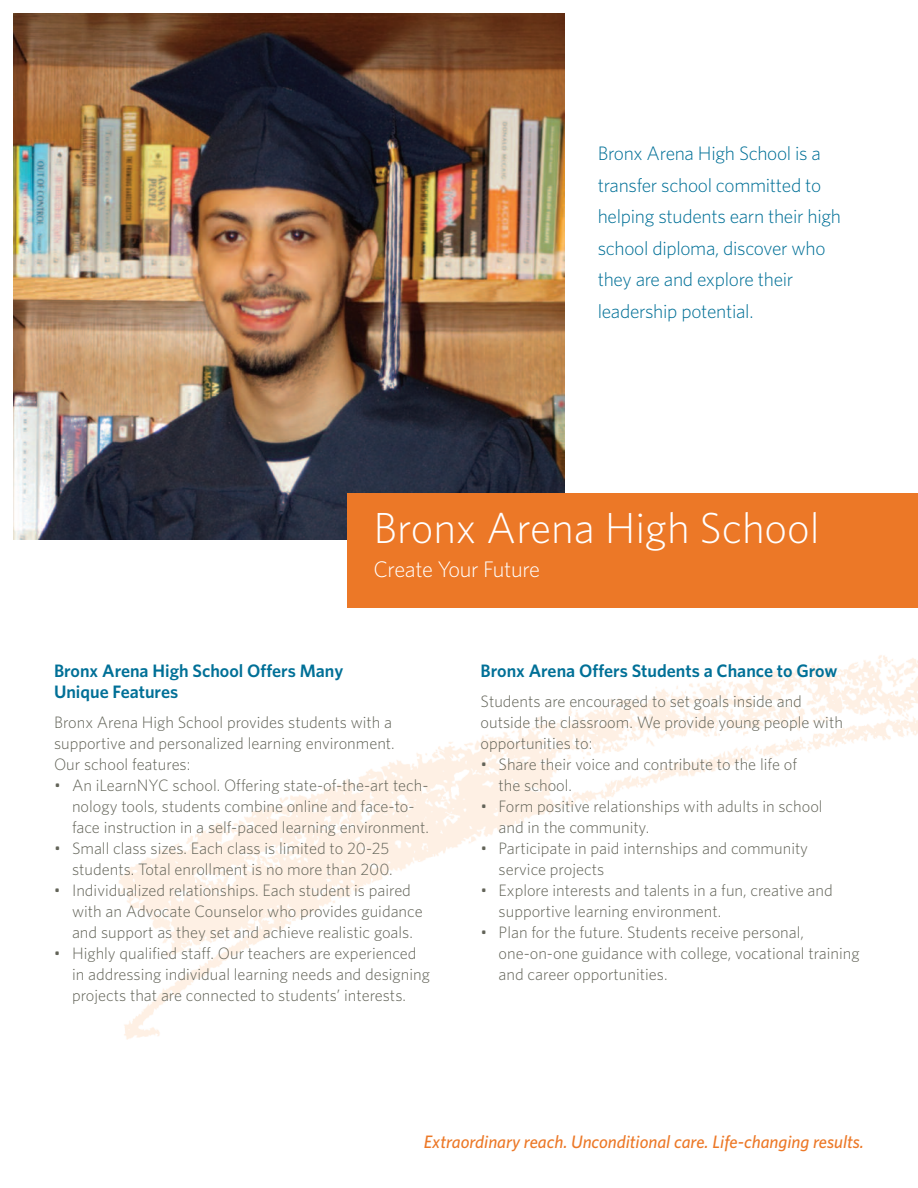
<style>
.page{position:relative;width:918px;height:1188px;background:#fff}
.page>*{position:absolute;margin:0;border:0;box-sizing:border-box;transform-origin:0 0}
.t1{font:300 43.5px "Whitney";color:#fff}
.t2{font:300 22.5px "Whitney";letter-spacing:-.015em;color:#fff}
.t3{font:300 19.5px/31.5px "Whitney";letter-spacing:-.015em;color:#007097}
.t4{font:600 18px/21px "Whitney";color:#007097}
.t5{font:italic 500 18px "Whitney";color:#ec7827}
.t6{font:300 16.5px/21px "Whitney";color:#626358}
</style>
<div class="page">
<img style="left:14px;top:14px;width:550px;height:525px">
<img style="left:117px;top:577px;width:801px;height:463px">
<div style="left:348px;top:493px;width:570px;height:114px;background:#ec7827"></div>
<p class="t3" style="left:598px;top:140px;width:245px">Bronx Arena High School is a transfer school committed to helping students earn their high school diploma, discover who they are and explore their leadership potential.</p>
<h1 class="t1" style="left:373px;top:513px;width:448px">Bronx Arena High School</h1>
<h2 class="t2" style="left:373px;top:562px;width:168px">Create Your Future</h2>
<p class="t4" style="left:54px;top:662px;width:291px">Bronx Arena High School Offers Many<br>Unique Features</p>
<p class="t6" style="left:54px;top:713px;width:342px">Bronx Arena High School provides students with a supportive and personalized learning environment.<br>Our school features:</p>
<p class="t6" style="left:72px;top:776px;width:359px;text-indent:-18px">• An iLearnNYC school. Offering state-of-the-art tech&shy;nology tools, students combine online and face-to&shy;face instruction in a self-paced learning environment.</p>
<p class="t6" style="left:54px;top:839px;width:340px;text-align:right">• Small class sizes. Each class is limited to 20-25 students. Total enrollment is no more than 200.</p>
<p class="t6" style="left:72px;top:881px;width:352px;text-indent:-18px">• Individualized relationships. Each student is paired with an Advocate Counselor who provides guidance and support as they set and achieve realistic goals.</p>
<p class="t6" style="left:72px;top:944px;width:359px;text-indent:-18px">• Highly qualified staff. Our teachers are experienced in addressing individual learning needs and designing projects that are connected to students’ interests.</p>
<p class="t4" style="left:481px;top:662px;width:358px">Bronx Arena Offers Students a Chance to Grow</p>
<p class="t6" style="left:481px;top:692px;width:364px">Students are encouraged to set goals inside and outside the classroom. We provide young people with opportunities to:</p>
<p class="t6" style="left:499px;top:755px;width:300px;text-indent:-18px">• Share their voice and contribute to the life of the school.</p>
<p class="t6" style="left:499px;top:797px;width:325px;text-indent:-18px">• Form positive relationships with adults in school and in the community.</p>
<p class="t6" style="left:499px;top:839px;width:311px;text-indent:-18px">• Participate in paid internships and community service projects</p>
<p class="t6" style="left:499px;top:881px;width:336px;text-indent:-18px">• Explore interests and talents in a fun, creative and supportive learning environment.</p>
<p class="t6" style="left:499px;top:923px;width:363px;text-indent:-18px">• Plan for the future. Students receive personal, one-on-one guidance with college, vocational training and career opportunities.</p>
<p class="t5" style="left:424px;top:1136px;width:442px">Extraordinary reach. Unconditional care. Life-changing results.</p>
</div>
